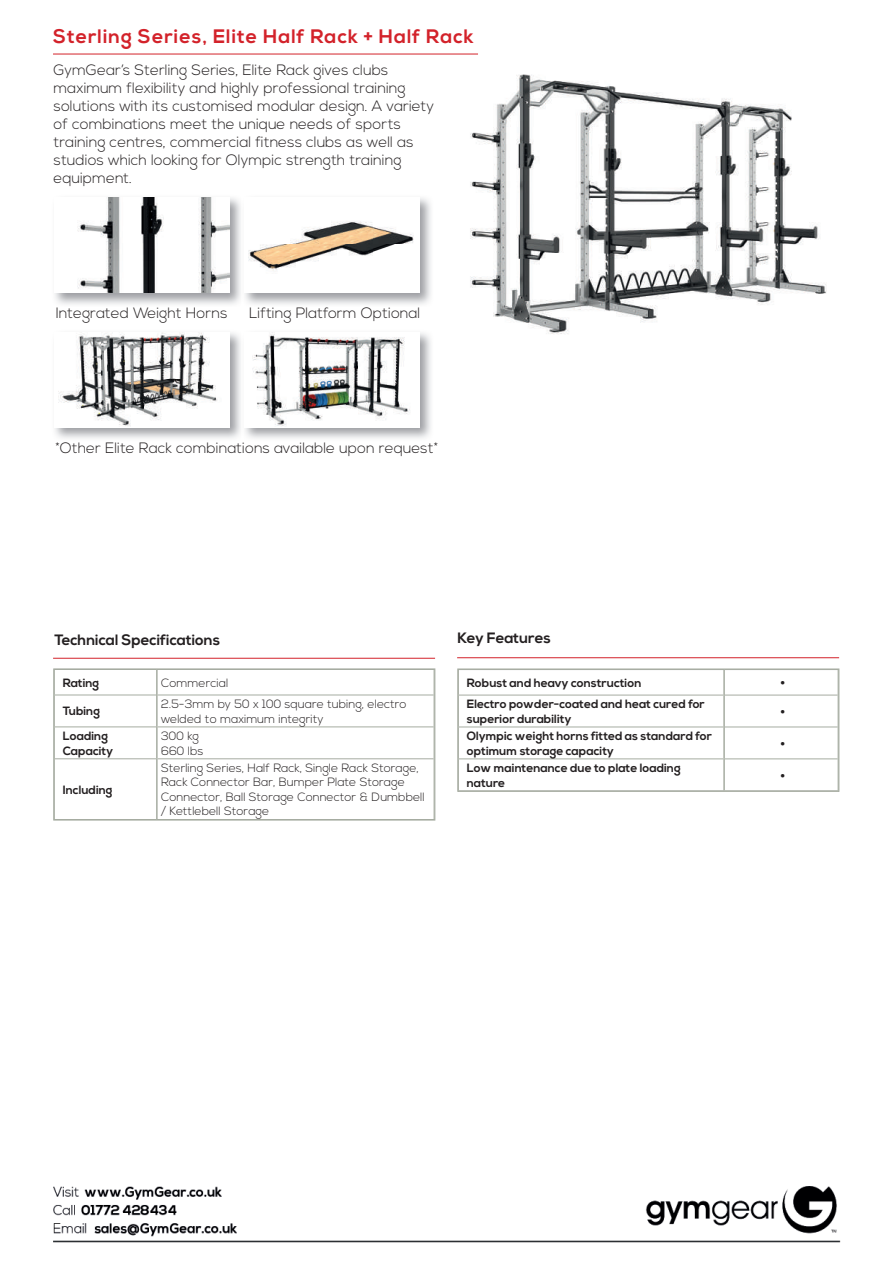
<style>
.page{position:relative;width:893px;height:1263px;background:#fff}
.page>*{position:absolute;margin:0;border:0;box-sizing:border-box;transform-origin:0 0}
.t1{font:700 19.5px "Nexa";letter-spacing:.05em;color:#d3222a}
.t2{font:300 18px "Nexa";color:#231f20}
.t3{font:300 15px/18px "Nexa";color:#231f20}
.t4{font:700 15px "Nexa";color:#231f20}
.t5{font:300 12px/14.4px "Nexa";color:#231f20}
.t6{font:700 12px/14.4px "Nexa";color:#231f20}
</style>
<div class="page">
<img style="left:53px;top:1186px;width:788px;height:57px">
<hr style="left:53px;top:658px;width:382px;height:1px;background:#d3222a">
<hr style="left:54px;top:695px;width:102px;height:1px;background:#a6aca1">
<hr style="left:158px;top:695px;width:276px;height:1px;background:#a6aca1">
<hr style="left:54px;top:726px;width:102px;height:1px;background:#a6aca1">
<hr style="left:158px;top:726px;width:276px;height:1px;background:#a6aca1">
<hr style="left:54px;top:758px;width:102px;height:1px;background:#a6aca1">
<hr style="left:158px;top:758px;width:276px;height:1px;background:#a6aca1">
<hr style="left:156px;top:670px;width:2px;height:25px;background:#a6aca1">
<hr style="left:156px;top:695px;width:2px;height:32px;background:#a6aca1">
<hr style="left:156px;top:727px;width:2px;height:32px;background:#a6aca1">
<hr style="left:156px;top:759px;width:2px;height:60px;background:#a6aca1">
<div style="left:54px;top:669px;width:381px;height:151px;border:1px solid #a6aca1"></div>
<hr style="left:457px;top:657px;width:382px;height:1px;background:#d3222a">
<hr style="left:458px;top:695px;width:265px;height:1px;background:#a6aca1">
<hr style="left:725px;top:695px;width:113px;height:1px;background:#a6aca1">
<hr style="left:458px;top:727px;width:265px;height:1px;background:#a6aca1">
<hr style="left:725px;top:727px;width:113px;height:1px;background:#a6aca1">
<hr style="left:458px;top:758px;width:265px;height:1px;background:#a6aca1">
<hr style="left:725px;top:758px;width:113px;height:1px;background:#a6aca1">
<hr style="left:723px;top:670px;width:2px;height:25px;background:#a6aca1">
<hr style="left:723px;top:695px;width:2px;height:32px;background:#a6aca1">
<hr style="left:723px;top:727px;width:2px;height:32px;background:#a6aca1">
<hr style="left:723px;top:759px;width:2px;height:31px;background:#a6aca1">
<div style="left:458px;top:669px;width:381px;height:122px;border:1px solid #a6aca1"></div>
<hr style="left:53px;top:54px;width:425px;height:1px;background:#d3222a">
<img style="left:470px;top:74px;width:357px;height:260px">
<img style="left:55px;top:198px;width:186px;height:107px">
<img style="left:55px;top:197px;width:175px;height:96px">
<img style="left:55px;top:333px;width:186px;height:106px">
<div style="left:54px;top:332px;width:176px;height:95px;background:#fff"></div>
<img style="left:59px;top:332px;width:158px;height:94px">
<img style="left:245px;top:198px;width:186px;height:107px">
<div style="left:244px;top:197px;width:175px;height:96px;background:#fff"></div>
<img style="left:249px;top:221px;width:165px;height:50px">
<img style="left:245px;top:333px;width:186px;height:106px">
<div style="left:244px;top:332px;width:175px;height:95px;background:#fff"></div>
<img style="left:252px;top:332px;width:158px;height:94px">
<h1 class="t1" style="left:53px;top:25px;width:422px">Sterling Series, Elite Half Rack + Half Rack</h1>
<p class="t3" style="left:54px;top:62px;width:382px">GymGear’s Sterling Series, Elite Rack gives clubs maximum flexibility and highly professional training solutions with its customised modular design. A variety of combinations meet the unique needs of sports training centres, commercial fitness clubs as well as studios which looking for Olympic strength training equipment.</p>
<p class="t3" style="left:56px;top:304px;width:173px">Integrated Weight Horns</p>
<p class="t3" style="left:249px;top:304px;width:173px">Lifting Platform Optional</p>
<p class="t3" style="left:55px;top:440px;width:384px">*Other Elite Rack combinations available upon request*</p>
<p class="t4" style="left:55px;top:631px;width:167px">Technical Specifications</p>
<p class="t6" style="left:63px;top:676px;width:38px">Rating</p>
<p class="t5" style="left:161px;top:676px;width:69px">Commercial</p>
<p class="t6" style="left:63px;top:704px;width:39px">Tubing</p>
<p class="t5" style="left:161px;top:697px;width:247px">2.5-3mm by 50 x 100 square tubing, electro welded to maximum integrity</p>
<p class="t6" style="left:63px;top:729px;width:52px">Loading<br>Capacity</p>
<p class="t5" style="left:161px;top:729px;width:44px">300 kg<br>660 lbs</p>
<p class="t6" style="left:63px;top:783px;width:51px">Including</p>
<p class="t5" style="left:161px;top:761px;width:265px">Sterling Series, Half Rack, Single Rack Storage, Rack Connector Bar, Bumper Plate Storage Connector, Ball Storage Connector &amp; Dumbbell / Kettlebell Storage</p>
<p class="t4" style="left:458px;top:629px;width:95px">Key Features</p>
<p class="t6" style="left:467px;top:676px;width:176px">Robust and heavy construction</p>
<p class="t2" style="left:780px;top:672px;width:7px">•</p>
<p class="t6" style="left:467px;top:697px;width:239px">Electro powder-coated and heat cured for superior durability</p>
<p class="t2" style="left:780px;top:701px;width:7px">•</p>
<p class="t6" style="left:467px;top:729px;width:247px">Olympic weight horns fitted as standard for optimum storage capacity</p>
<p class="t2" style="left:780px;top:733px;width:7px">•</p>
<p class="t6" style="left:467px;top:761px;width:215px">Low maintenance due to plate loading nature</p>
<p class="t2" style="left:780px;top:765px;width:7px">•</p>
</div>
